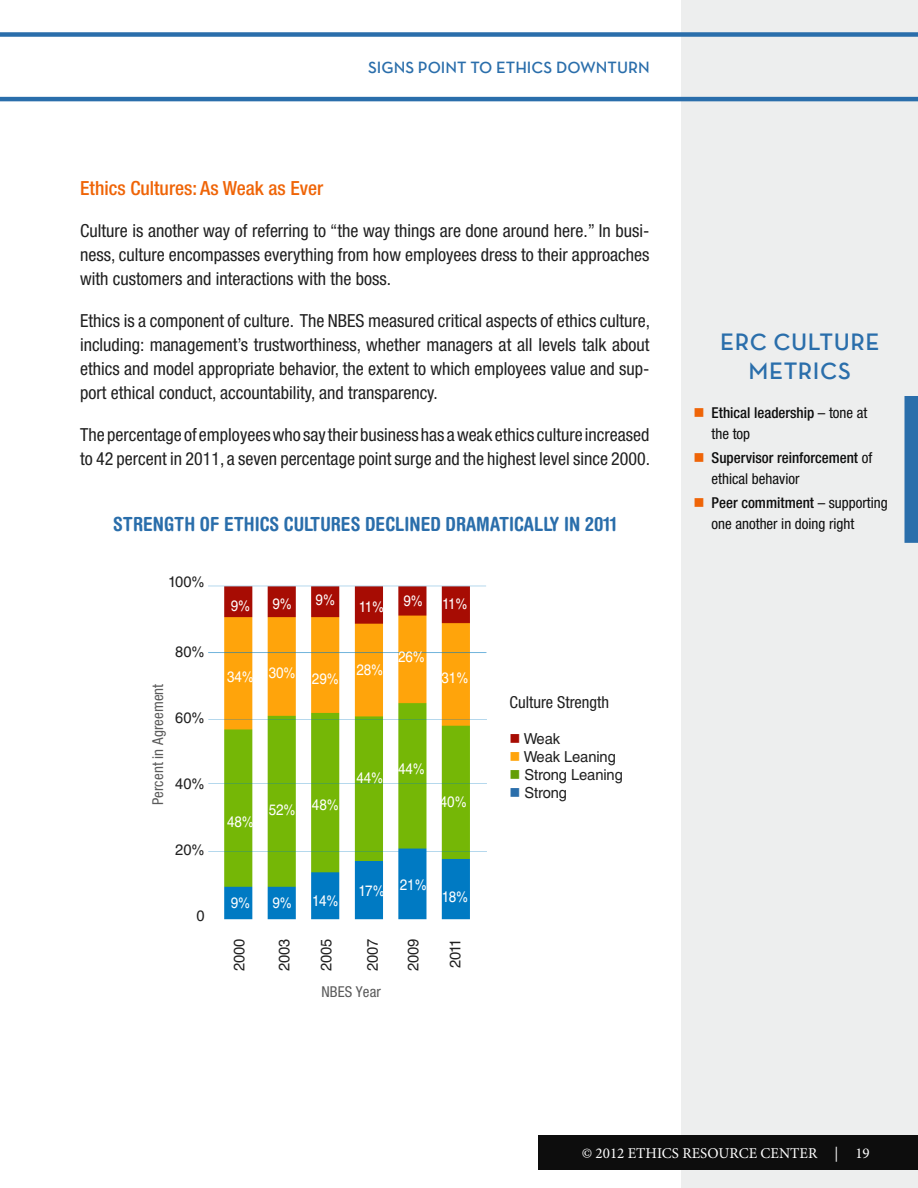
<style>
.page{position:relative;width:918px;height:1188px;background:#fff}
.page>*{position:absolute;margin:0;border:0;box-sizing:border-box;transform-origin:0 0}
.t1{font:600 24px "Neutra Text";letter-spacing:.02em;color:#2a6eab}
.SECTION_TEXT{font:700 condensed 19.5px "Helvetica Rounded";color:#2a6eab}
.SECTION_TEXT-2{font:500 condensed 19.5px "Helvetica Neue";color:#ef6407}
.SECTION_TEXT-3{font:condensed 18px/24px "Helvetica Neue";color:#202020;text-align:justify}
.SECTION_TEXT-4{font:600 16.5px "Neutra Text";color:#2a6eab}
.t2{font:condensed 16.5px "Helvetica Neue";color:#202020}
.t3{font:15.15px "Helvetica Cyr Upright";letter-spacing:-.005em;color:#202020}
.t4{font:15.15px "Helvetica Cyr Upright";letter-spacing:-.005em;color:#fff;scale:.89 1}
.bullet{font:500 condensed 15px/21px "Helvetica Neue";color:#0d0d0d}
.bullet-2{font:condensed 15px/21px "Helvetica Neue";color:#0d0d0d}
.t5{font:15px "Minion Pro";color:#fff}
.SECTION_TEXT-5{font:condensed 15px "Helvetica Neue";letter-spacing:.005em;color:#5a5a5a}
.s1{color:#a70c03}
.s2{color:#ffa40b}
.s3{color:#639e06}
.s4{color:#2a6eab}
.s5{font-weight:400}
.s6{font-weight:500}
</style>
<div class="page">
<div style="left:682px;top:0;width:236px;height:1188px;background:#edeeee"></div>
<div style="left:904px;top:396px;width:14px;height:147px;background:#2a6eab"></div>
<div style="left:0;top:32px;width:918px;height:5px;background:#2a6eab"></div>
<hr style="left:0;top:97px;width:918px;height:4px;background:#2a6eab">
<div style="left:538px;top:1135px;width:380px;height:35px;background:#0d0d0d"></div>
<img style="left:208px;top:585px;width:279px;height:335px">
<p class="SECTION_TEXT-4" style="left:368px;top:58px;width:283px">SIGNS POINT TO ETHICS DOWNTURN</p>
<p class="SECTION_TEXT-2" style="left:80px;top:177px;width:245px">Ethics Cultures: As Weak as Ever</p>
<p class="SECTION_TEXT-3" style="left:80px;top:219px;width:571px">Culture is another way of referring to “the way things are done around here.” In busi&shy;ness, culture encompasses everything from how employees dress to their approaches with customers and interactions with the boss.</p>
<p class="SECTION_TEXT-3" style="left:80px;top:309px;width:571px">Ethics is a component of culture. The NBES measured critical aspects of ethics culture, including: management’s trustworthiness, whether managers at all levels talk about ethics and model appropriate behavior, the extent to which employees value and sup&shy;port ethical conduct, accountability, and transparency.</p>
<p class="SECTION_TEXT-3" style="left:80px;top:423px;width:571px">The percentage of employees who say their business has a weak ethics culture increased to 42 percent in 2011, a seven percentage point surge and the highest level since 2000.</p>
<p class="SECTION_TEXT" style="left:113px;top:512px;width:505px">STRENGTH OF ETHICS CULTURES DECLINED DRAMATICALLY IN 2011</p>
<p class="t3" style="left:168px;top:573px;width:38px">100%</p>
<p class="t3" style="left:175px;top:644px;width:31px">80%</p>
<p class="SECTION_TEXT-5" style="left:149px;top:805px;width:123px;rotate:-90deg">Percent in Agreement</p>
<p class="t3" style="left:175px;top:710px;width:31px">60%</p>
<p class="t3" style="left:175px;top:776px;width:31px">40%</p>
<p class="t3" style="left:175px;top:842px;width:31px">20%</p>
<p class="t3" style="left:196px;top:908px;width:10px">0</p>
<p class="t4" style="left:231px;top:597px;width:23px">9%</p>
<p class="t4" style="left:272px;top:595px;width:23px">9%</p>
<p class="t4" style="left:316px;top:591px;width:23px">9%</p>
<p class="t4" style="left:227px;top:669px;width:31px">34%</p>
<p class="t4" style="left:269px;top:664px;width:32px">30%</p>
<p class="t4" style="left:312px;top:670px;width:32px">29%</p>
<p class="t4" style="left:359px;top:598px;width:30px">11%</p>
<p class="t4" style="left:404px;top:592px;width:23px">9%</p>
<p class="t4" style="left:356px;top:661px;width:32px">28%</p>
<p class="t4" style="left:398px;top:648px;width:32px">26%</p>
<p class="t4" style="left:442px;top:595px;width:30px">11%</p>
<p class="t4" style="left:441px;top:669px;width:32px">31%</p>
<p class="t4" style="left:227px;top:813px;width:31px">48%</p>
<p class="t4" style="left:269px;top:801px;width:32px">52%</p>
<p class="t4" style="left:312px;top:796px;width:32px">48%</p>
<p class="t4" style="left:356px;top:769px;width:32px">44%</p>
<p class="t4" style="left:398px;top:760px;width:32px">44%</p>
<p class="t4" style="left:440px;top:793px;width:32px">40%</p>
<p class="t4" style="left:231px;top:894px;width:23px">9%</p>
<p class="t4" style="left:272px;top:894px;width:23px">9%</p>
<p class="t4" style="left:312px;top:892px;width:31px">14%</p>
<p class="t4" style="left:358px;top:882px;width:31px">17%</p>
<p class="t4" style="left:400px;top:876px;width:32px">21%</p>
<p class="t4" style="left:442px;top:888px;width:31px">18%</p>
<p class="t3" style="left:231px;top:971px;width:34px;rotate:-90deg">2000</p>
<p class="t3" style="left:276px;top:971px;width:34px;rotate:-90deg">2003</p>
<p class="t3" style="left:318px;top:971px;width:34px;rotate:-90deg">2005</p>
<p class="t3" style="left:364px;top:971px;width:34px;rotate:-90deg">2007</p>
<p class="t3" style="left:405px;top:971px;width:34px;rotate:-90deg">2009</p>
<p class="t3" style="left:447px;top:968px;width:31px;rotate:-90deg">2011</p>
<p class="SECTION_TEXT-5" style="left:321px;top:983px;width:61px">NBES Year</p>
<p class="t2" style="left:510px;top:692px;width:101px">Culture Strength</p>
<p class="t3" style="left:510px;top:730px;width:52px"><span class="s1">■</span> Weak</p>
<p class="t3" style="left:510px;top:748px;width:108px"><span class="s2">■</span> Weak Leaning</p>
<p class="t3" style="left:510px;top:766px;width:115px"><span class="s3">■</span> Strong Leaning</p>
<p class="t3" style="left:510px;top:784px;width:59px"><span class="s4">■</span> Strong</p>
<p class="t1" style="left:720px;top:327px;width:161px">ERC CULTURE</p>
<p class="t1" style="left:749px;top:356px;width:104px">METRICS</p>
<p class="bullet" style="left:712px;top:402px;width:157px">Ethical leadership <span class="s5">– tone at the top</span></p>
<p class="bullet" style="left:712px;top:447px;width:162px">Supervisor reinforcement <span class="s5">of ethical behavior</span></p>
<p class="bullet-2" style="left:712px;top:492px;width:178px"><span class="s6">Peer commitment</span> – supporting one another in doing right</p>
<p class="t5" style="left:582px;top:1143px;width:290px">© 2012 ETHICS RESOURCE CENTER | 19</p>
</div>
